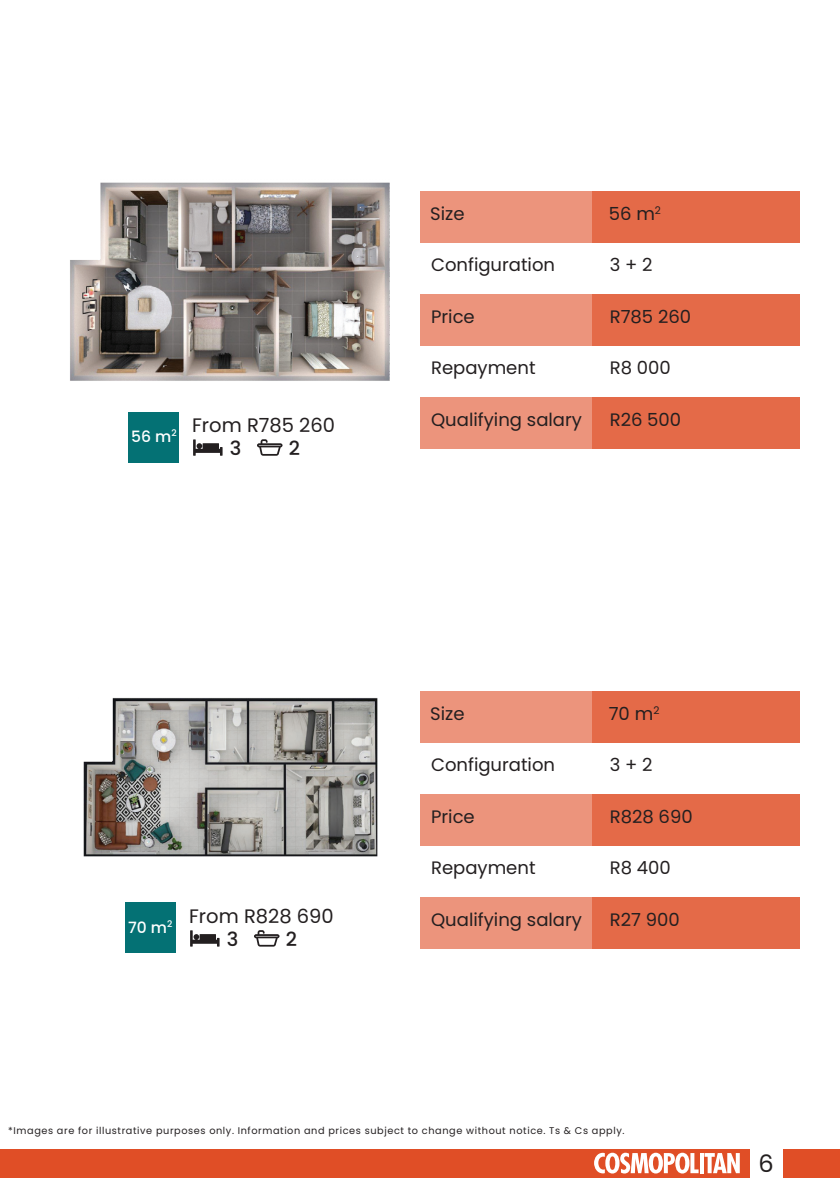
<style>
.page{position:relative;width:840px;height:1191px;background:#fff}
.page>*{position:absolute;margin:0;border:0;box-sizing:border-box;transform-origin:0 0}
.t1{font:24px "Poppins";color:#231f20}
.t2{font:19.4px/22.8px "Poppins";color:#231f20;text-align:center}
.t3{font:500 19.4px "Poppins";color:#231f20}
.t4{font:18px "Poppins";color:#231f20}
.t5{font:9.8px "Poppins";letter-spacing:.06em;color:#231f20}
.s1{font-weight:500}
</style>
<div class="page">
<div style="left:0;top:1148px;width:749px;height:29px;background:#e04e26"></div>
<div style="left:782px;top:1148px;width:57px;height:29px;background:#e04e26"></div>
<svg style="left:594px;top:1152px;width:104px;height:21px"></svg>
<svg style="left:700px;top:1153px;width:3px;height:20px"></svg>
<svg style="left:704px;top:1153px;width:35px;height:20px"></svg>
<img style="left:70px;top:182px;width:320px;height:199px">
<div style="left:128px;top:412px;width:51px;height:50px;background:#047174"></div>
<svg style="left:193px;top:439px;width:29px;height:17px"></svg>
<svg style="left:257px;top:439px;width:25px;height:17px"></svg>
<img style="left:83px;top:698px;width:295px;height:159px">
<div style="left:125px;top:902px;width:51px;height:51px;background:#047174"></div>
<svg style="left:190px;top:930px;width:29px;height:16px"></svg>
<svg style="left:254px;top:930px;width:25px;height:16px"></svg>
<div style="left:420px;top:191px;width:379px;height:52px;background:#ec947c"></div>
<div style="left:591px;top:191px;width:208px;height:52px;background:#e46a48"></div>
<div style="left:420px;top:294px;width:379px;height:52px;background:#ec947c"></div>
<div style="left:591px;top:294px;width:208px;height:52px;background:#e46a48"></div>
<div style="left:420px;top:397px;width:379px;height:52px;background:#ec947c"></div>
<div style="left:591px;top:397px;width:208px;height:52px;background:#e46a48"></div>
<div style="left:420px;top:691px;width:379px;height:52px;background:#ec947c"></div>
<div style="left:591px;top:691px;width:208px;height:52px;background:#e46a48"></div>
<div style="left:420px;top:794px;width:379px;height:52px;background:#ec947c"></div>
<div style="left:591px;top:794px;width:208px;height:52px;background:#e46a48"></div>
<div style="left:420px;top:897px;width:379px;height:52px;background:#ec947c"></div>
<div style="left:591px;top:897px;width:208px;height:52px;background:#e46a48"></div>
<p class="t2" style="left:131px;top:414px;width:205px"><sub>56</sub> <sub>m</sub><sub>2</sub> From R785 260<br><span class="s1">3</span></p>
<p class="t3" style="left:288px;top:437px;width:13px">2</p>
<p class="t4" style="left:430px;top:203px;width:36px">Size</p>
<p class="t4" style="left:431px;top:254px;width:125px">Configuration</p>
<p class="t4" style="left:431px;top:306px;width:45px">Price</p>
<p class="t4" style="left:431px;top:357px;width:106px">Repayment</p>
<p class="t4" style="left:431px;top:409px;width:152px">Qualifying salary</p>
<p class="t4" style="left:608px;top:203px;width:54px">56 m<sup>2</sup></p>
<p class="t4" style="left:609px;top:254px;width:44px">3 + 2</p>
<p class="t4" style="left:609px;top:306px;width:83px">R785 260</p>
<p class="t4" style="left:609px;top:357px;width:63px">R8 000</p>
<p class="t4" style="left:609px;top:409px;width:73px">R26 500</p>
<p class="t2" style="left:128px;top:904px;width:207px"><sub>70</sub> <sub>m</sub><sub>2</sub> From R828 690<br><span class="s1">3</span></p>
<p class="t3" style="left:285px;top:927px;width:13px">2</p>
<p class="t4" style="left:430px;top:703px;width:36px">Size</p>
<p class="t4" style="left:431px;top:754px;width:125px">Configuration</p>
<p class="t4" style="left:431px;top:806px;width:45px">Price</p>
<p class="t4" style="left:431px;top:857px;width:106px">Repayment</p>
<p class="t4" style="left:431px;top:909px;width:152px">Qualifying salary</p>
<p class="t4" style="left:608px;top:703px;width:52px">70 m<sup>2</sup></p>
<p class="t4" style="left:609px;top:754px;width:44px">3 + 2</p>
<p class="t4" style="left:609px;top:806px;width:84px">R828 690</p>
<p class="t4" style="left:609px;top:857px;width:63px">R8 400</p>
<p class="t4" style="left:609px;top:909px;width:71px">R27 900</p>
<p class="t5" style="left:8px;top:1125px;width:617px">*Images are for illustrative purposes only. Information and prices subject to change without notice. Ts &amp; Cs apply.</p>
<h1 class="t1" style="left:758px;top:1149px;width:17px">6</h1>
</div>
